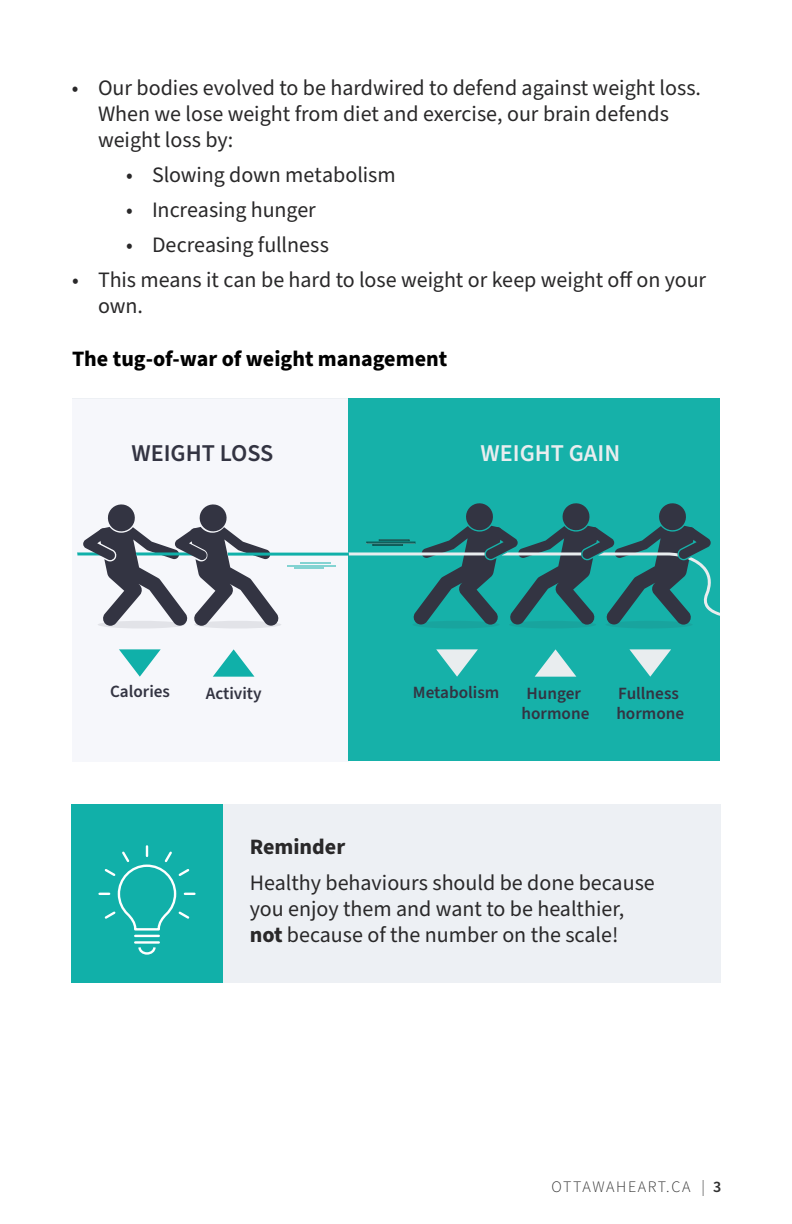
<style>
.page{position:relative;width:792px;height:1224px;background:#fff}
.page>*{position:absolute;margin:0;border:0;box-sizing:border-box;transform-origin:0 0}
.t1{font:600 24.2px "Source Sans Pro";color:#333442}
.t2{font:600 24.2px "Source Sans Pro";color:#e9edef}
.t3{font:22px/26px "Source Sans Pro";color:#292829}
.t4{font:700 22px "Source Sans Pro";color:#000}
.t5{font:700 22px "Source Sans Pro";color:#292829}
.t6{font:600 17.2px/20.6px "Source Sans Pro";color:#333442}
.t7{font:300 16px "Source Sans Pro";letter-spacing:.1em;color:#313131}
.s1{font-weight:700}
.s2{font-weight:600}
</style>
<div class="page">
<div style="left:223px;top:805px;width:498px;height:178px;background:#edf0f4"></div>
<div style="left:72px;top:399px;width:277px;height:362px;background:#f6f7fb"></div>
<div style="left:348px;top:399px;width:372px;height:362px;background:#16b1a9"></div>
<svg style="left:194px;top:621px;width:87px;height:8px"></svg>
<svg style="left:98px;top:621px;width:87px;height:8px"></svg>
<div style="left:412px;top:621px;width:88px;height:8px;background:#18a49e;border-radius:50%"></div>
<div style="left:509px;top:621px;width:87px;height:8px;background:#18a49e;border-radius:50%"></div>
<div style="left:605px;top:621px;width:88px;height:8px;background:#18a49e;border-radius:50%"></div>
<svg style="left:119px;top:649px;width:42px;height:28px"></svg>
<svg style="left:213px;top:649px;width:41px;height:28px"></svg>
<svg style="left:436px;top:649px;width:42px;height:28px"></svg>
<svg style="left:629px;top:649px;width:42px;height:28px"></svg>
<svg style="left:535px;top:649px;width:41px;height:28px"></svg>
<svg style="left:77px;top:503px;width:643px;height:123px"></svg>
<div style="left:71px;top:805px;width:152px;height:178px;background:#11b0a9"></div>
<svg style="left:98px;top:845px;width:98px;height:110px"></svg>
<p class="t3" style="left:98px;top:75px;width:605px;text-indent:-26px">• Our bodies evolved to be hardwired to defend against weight loss.<br>When we lose weight from diet and exercise, our brain defends weight loss by:</p>
<p class="t3" style="left:126px;top:162px;width:271px">• Slowing down metabolism</p>
<p class="t3" style="left:126px;top:197px;width:191px">• Increasing hunger</p>
<p class="t3" style="left:126px;top:232px;width:204px">• Decreasing fullness</p>
<p class="t3" style="left:98px;top:267px;width:610px;text-indent:-26px">• This means it can be hard to lose weight or keep weight of on your own.</p>
<p class="t4" style="left:72px;top:344px;width:377px">The tug-of-war of weight management</p>
<p class="t1" style="left:131px;top:437px;width:144px">WEIGHT LOSS</p>
<p class="t2" style="left:481px;top:437px;width:141px">WEIGHT GAIN</p>
<p class="t6" style="left:110px;top:682px;width:62px">Calories</p>
<p class="t6" style="left:206px;top:684px;width:58px">Activity</p>
<p class="t6" style="left:413px;top:683px;width:88px">Metabolism</p>
<p class="t6" style="left:522px;top:683px;width:69px">Hunger hormone</p>
<p class="t6" style="left:616px;top:683px;width:69px">Fullness hormone</p>
<h4 class="t5" style="left:250px;top:832px;width:97px">Reminder</h4>
<p class="t3" style="left:250px;top:870px;width:407px">Healthy behaviours should be done because you enjoy them and want to be healthier, <span class="s1">not</span> because of the number on the scale!</p>
<p class="t7" style="left:551px;top:1176px;width:171px">OTTAWAHEART.CA | <span class="s2">3</span></p>
</div>
